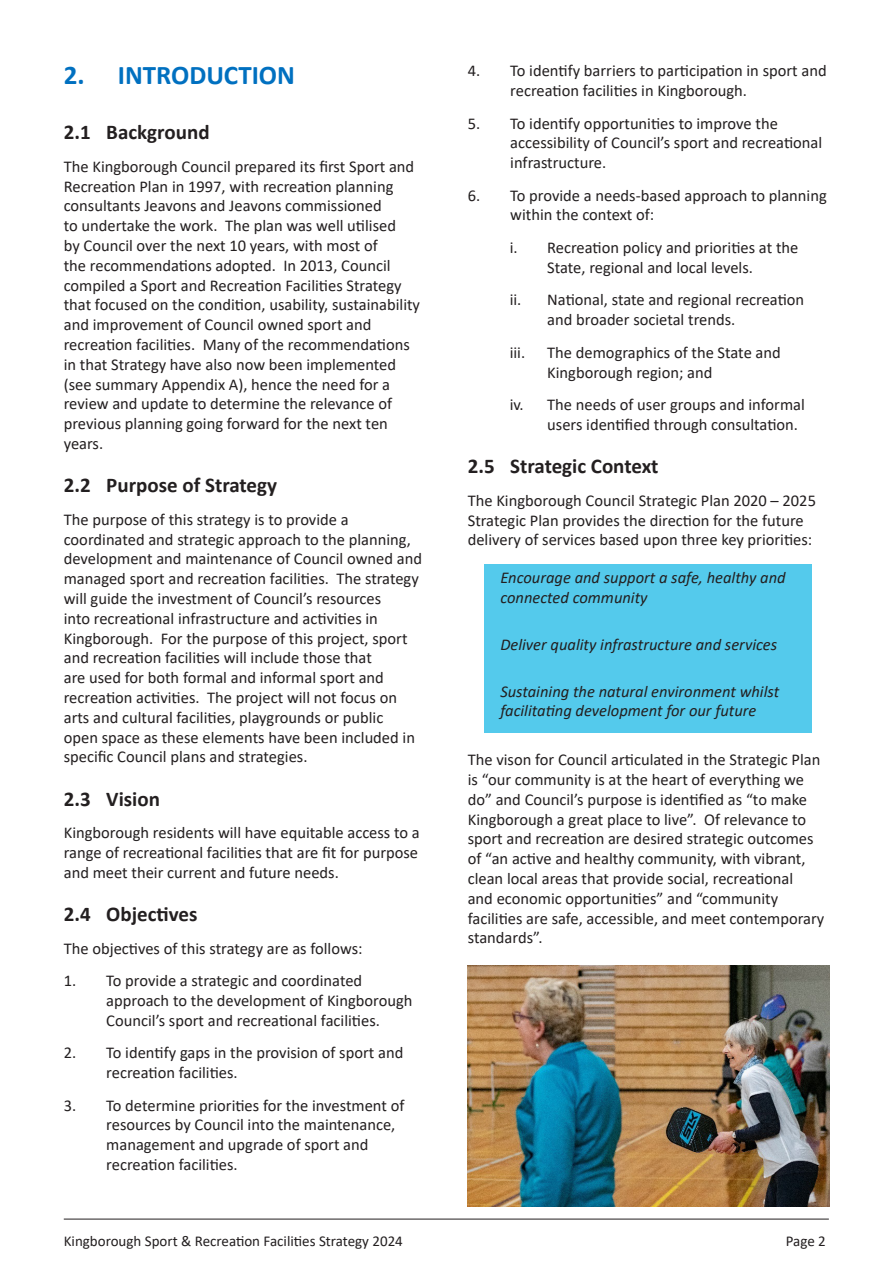
<style>
.page{position:relative;width:893px;height:1263px;background:#fff}
.page>*{position:absolute;margin:0;border:0;box-sizing:border-box;transform-origin:0 0}
.t1{font:700 27px "Calibri";color:#0070c0}
.t2{font:700 21px "Calibri";color:#231f20}
.Body_Text{font:16.5px/19.8px "Calibri";color:#231f20}
.List_Number_2{font:16.5px/19.8px "Calibri";color:#231f20}
.t3{font:italic 16.5px/19.8px "Calibri";color:#231f20}
.t4{font:15px "Calibri";color:#231f20}
</style>
<div class="page">
<div style="left:485px;top:564px;width:327px;height:169px;background:#54caec"></div>
<img style="left:468px;top:965px;width:361px;height:241px">
<hr style="left:64px;top:1218px;width:765px;height:1px;background:#231f20">
<p class="t1" style="left:64px;top:56px;width:233px">2. INTRODUCTION</p>
<p class="t2" style="left:64px;top:117px;width:147px">2.1 Background</p>
<p class="Body_Text" style="left:64px;top:156px;width:358px">The Kingborough Council prepared its first Sport and Recreation Plan in 1997, with recreation planning consultants Jeavons and Jeavons commissioned<br>to undertake the work. The plan was well utilised<br>by Council over the next 10 years, with most of<br>the recommendations adopted. In 2013, Council compiled a Sport and Recreation Facilities Strategy that focused on the condition, usability, sustainability and improvement of Council owned sport and recreation facilities. Many of the recommendations in that Strategy have also now been implemented (see summary Appendix A), hence the need for a review and update to determine the relevance of previous planning going forward for the next ten years.</p>
<p class="t2" style="left:64px;top:470px;width:215px">2.2 Purpose of Strategy</p>
<p class="Body_Text" style="left:64px;top:509px;width:360px">The purpose of this strategy is to provide a coordinated and strategic approach to the planning, development and maintenance of Council owned and managed sport and recreation facilities. The strategy will guide the investment of Council’s resources<br>into recreational infrastructure and activities in Kingborough. For the purpose of this project, sport and recreation facilities will include those that<br>are used for both formal and informal sport and recreation activities. The project will not focus on arts and cultural facilities, playgrounds or public<br>open space as these elements have been included in specific Council plans and strategies.</p>
<p class="t2" style="left:64px;top:784px;width:98px">2.3 Vision</p>
<p class="Body_Text" style="left:64px;top:822px;width:358px;text-align:justify">Kingborough residents will have equitable access to a range of recreational facilities that are fit for purpose and meet their current and future needs.</p>
<p class="t2" style="left:64px;top:899px;width:135px">2.4 Objectives</p>
<p class="Body_Text" style="left:64px;top:938px;width:300px">The objectives of this strategy are as follows:</p>
<p class="Body_Text" style="left:106px;top:970px;width:308px;text-indent:-43px">1. To provide a strategic and coordinated approach to the development of Kingborough<br>Council’s sport and recreational facilities.</p>
<p class="Body_Text" style="left:106px;top:1042px;width:298px;text-indent:-43px">2. To identify gaps in the provision of sport and recreation facilities.</p>
<p class="Body_Text" style="left:106px;top:1095px;width:300px;text-indent:-43px">3. To determine priorities for the investment of resources by Council into the maintenance, management and upgrade of sport and recreation facilities.</p>
<p class="Body_Text" style="left:510px;top:60px;width:318px;text-indent:-43px">4. To identify barriers to participation in sport and recreation facilities in Kingborough.</p>
<p class="Body_Text" style="left:510px;top:113px;width:313px;text-indent:-43px">5. To identify opportunities to improve the accessibility of Council’s sport and recreational infrastructure.</p>
<p class="Body_Text" style="left:510px;top:185px;width:318px;text-indent:-43px">6. To provide a needs-based approach to planning within the context of:</p>
<p class="List_Number_2" style="left:510px;top:237px;width:290px;text-align:center">i. Recreation policy and priorities at the<br>State, regional and local levels.</p>
<p class="List_Number_2" style="left:547px;top:290px;width:258px;text-indent:-38px">ii. National, state and regional recreation and broader societal trends.</p>
<p class="List_Number_2" style="left:510px;top:342px;width:17px">iii.</p>
<p class="List_Number_2" style="left:547px;top:342px;width:235px">The demographics of the State and<br>Kingborough region; and</p>
<p class="List_Number_2" style="left:547px;top:394px;width:259px;text-indent:-38px">iv. The needs of user groups and informal users identified through consultation.</p>
<p class="t2" style="left:468px;top:451px;width:192px">2.5 Strategic Context</p>
<p class="Body_Text" style="left:468px;top:490px;width:350px">The Kingborough Council Strategic Plan 2020 – 2025<br>Strategic Plan provides the direction for the future delivery of services based upon three key priorities:</p>
<p class="t3" style="left:500px;top:567px;width:287px">Encourage and support a safe, healthy and connected community</p>
<p class="t3" style="left:500px;top:634px;width:278px">Deliver quality infrastructure and services</p>
<p class="t3" style="left:500px;top:680px;width:280px">Sustaining the natural environment whilst facilitating development for our future</p>
<p class="Body_Text" style="left:468px;top:749px;width:358px">The vison for Council articulated in the Strategic Plan is “our community is at the heart of everything we do” and Council’s purpose is identified as “to make Kingborough a great place to live”. Of relevance to sport and recreation are desired strategic outcomes of “an active and healthy community, with vibrant, clean local areas that provide social, recreational<br>and economic opportunities” and “community facilities are safe, accessible, and meet contemporary standards”.</p>
<p class="t4" style="left:64px;top:1231px;width:341px">Kingborough Sport &amp; Recreation Facilities Strategy 2024</p>
<p class="t4" style="left:786px;top:1231px;width:42px">Page 2</p>
</div>
